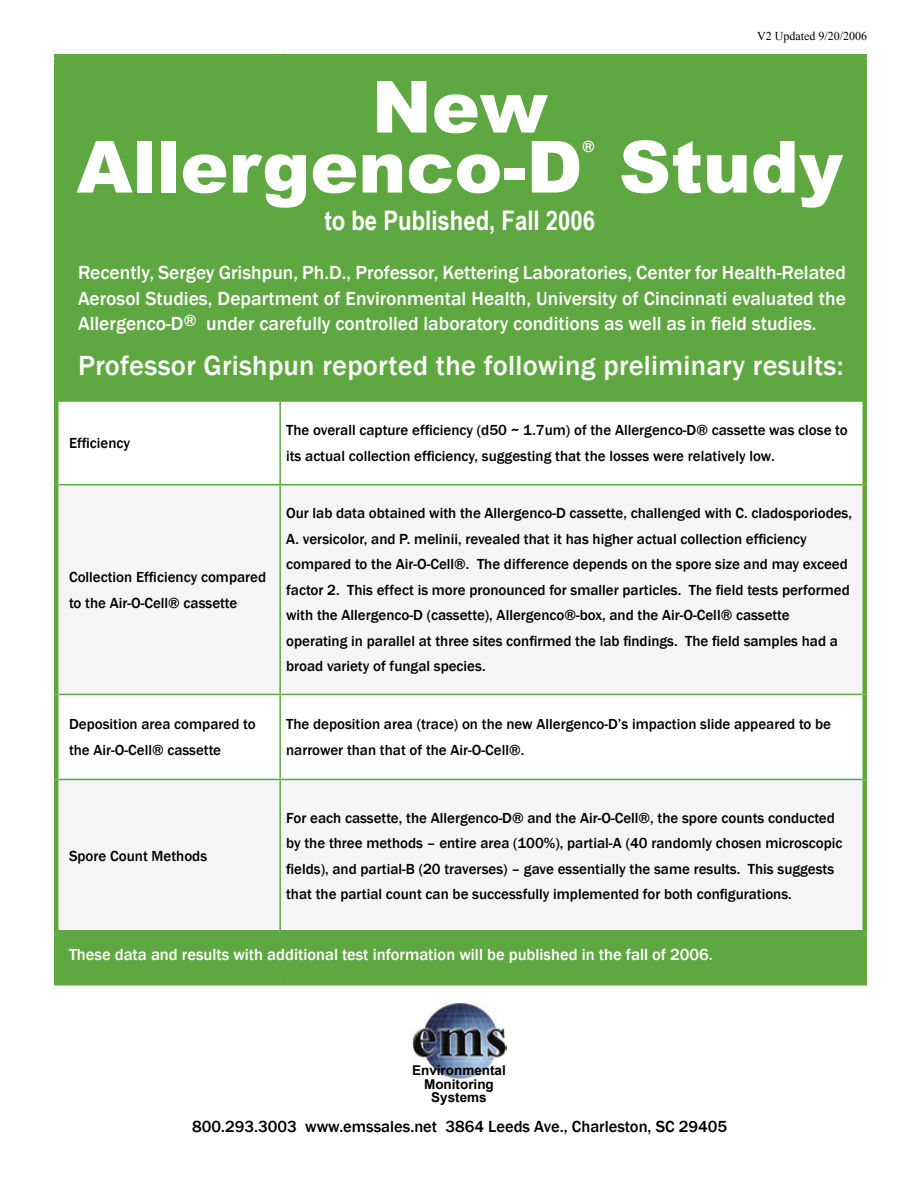
<style>
.page{position:relative;width:918px;height:1188px;background:#fff}
.page>*{position:absolute;margin:0;border:0;box-sizing:border-box;transform-origin:0 0}
.t1{font:900 72px/60px "Arial";color:#fff}
.t2{font:500 28.5px "Franklin Gothic";letter-spacing:.01em;color:#fff}
.t3{font:700 27px "Arial Narrow";color:#fff}
.t4{font:500 19.5px/25.5px "Franklin Gothic";color:#fff;text-align:justify}
.t5{font:500 16.5px "Franklin Gothic";color:#fff}
.t6{font:500 16.5px "Franklin Gothic";color:#000}
.t7{font:500 15px/25.5px "Franklin Gothic";color:#000}
.t8{font:700 13.5px/13.5px "Arial";color:#000;text-align:center}
.t9{font:12px "Times New Roman";color:#000}
</style>
<div class="page">
<div style="left:58px;top:58px;width:804px;height:342px;background:#5fa841"></div>
<svg style="left:58px;top:485px;width:804px;height:445px;fill:#f5f5f5"></svg>
<div style="left:58px;top:935px;width:804px;height:46px;background:#5fa841"></div>
<hr style="left:54px;top:54px;width:226px;height:4px;background:#5fa841">
<hr style="left:54px;top:58px;width:4px;height:343px;background:#5fa841">
<hr style="left:280px;top:54px;width:587px;height:4px;background:#5fa841">
<div style="left:862px;top:58px;width:5px;height:343px;background:#5fa841"></div>
<hr style="left:54px;top:401px;width:4px;height:84px;background:#5fa841">
<div style="left:862px;top:401px;width:5px;height:84px;background:#5fa841"></div>
<hr style="left:54px;top:485px;width:4px;height:209px;background:#5fa841">
<div style="left:862px;top:485px;width:5px;height:209px;background:#5fa841"></div>
<hr style="left:54px;top:694px;width:4px;height:85px;background:#5fa841">
<div style="left:862px;top:694px;width:5px;height:85px;background:#5fa841"></div>
<hr style="left:54px;top:779px;width:4px;height:151px;background:#5fa841">
<div style="left:862px;top:779px;width:5px;height:151px;background:#5fa841"></div>
<div style="left:54px;top:930px;width:225px;height:5px;background:#5fa841"></div>
<hr style="left:54px;top:935px;width:4px;height:46px;background:#5fa841">
<div style="left:281px;top:930px;width:586px;height:5px;background:#5fa841"></div>
<div style="left:862px;top:935px;width:5px;height:46px;background:#5fa841"></div>
<div style="left:54px;top:981px;width:226px;height:5px;background:#5fa841"></div>
<div style="left:280px;top:981px;width:587px;height:5px;background:#5fa841"></div>
<hr style="left:279px;top:58px;width:2px;height:342px;background:#5fa841">
<hr style="left:58px;top:400px;width:222px;height:2px;background:#5fa841">
<hr style="left:280px;top:400px;width:582px;height:2px;background:#5fa841">
<hr style="left:279px;top:402px;width:2px;height:82px;background:#5fa841">
<hr style="left:58px;top:484px;width:222px;height:1px;background:#5fa841">
<hr style="left:280px;top:484px;width:582px;height:1px;background:#5fa841">
<hr style="left:279px;top:485px;width:2px;height:209px;background:#5fa841">
<hr style="left:58px;top:694px;width:222px;height:1px;background:#5fa841">
<hr style="left:280px;top:694px;width:582px;height:1px;background:#5fa841">
<hr style="left:279px;top:695px;width:2px;height:84px;background:#5fa841">
<hr style="left:58px;top:779px;width:222px;height:1px;background:#5fa841">
<hr style="left:280px;top:779px;width:582px;height:1px;background:#5fa841">
<hr style="left:279px;top:780px;width:2px;height:152px;background:#5fa841">
<hr style="left:279px;top:932px;width:2px;height:49px;background:#5fa841">
<img style="left:411px;top:1002px;width:96px;height:77px">
<p class="t9" style="left:757px;top:28px;width:111px">V2 Updated 9/20/2006</p>
<h1 class="t1" style="left:76px;top:75px;width:507px;text-indent:295px">New<br>Allergenco-D</h1>
<p class="t5" style="left:582px;top:136px;width:14px">®</p>
<h1 class="t1" style="left:619px;top:135px;width:225px">Study</h1>
<h3 class="t3" style="left:324px;top:200px;width:272px">to be Published, Fall 2006</h3>
<p class="t4" style="left:78px;top:260px;width:770px">Recently, Sergey Grishpun, Ph.D., Professor, Kettering Laboratories, Center for Health-Related Aerosol Studies, Department of Environmental Health, University of Cincinnati evaluated the Allergenco-D<sup>®</sup> under carefully controlled laboratory conditions as well as in field studies.</p>
<h2 class="t2" style="left:78px;top:348px;width:767px">Professor Grishpun reported the following preliminary results:</h2>
<p class="t7" style="left:69px;top:431px;width:63px">Efficiency</p>
<p class="t7" style="left:69px;top:564px;width:199px">Collection Efficiency compared to the Air-O-Cell® cassette</p>
<p class="t7" style="left:286px;top:418px;width:563px">The overall capture efficiency (d50 ~ 1.7um) of the Allergenco-D® cassette was close to its actual collection efficiency, suggesting that the losses were relatively low.</p>
<p class="t7" style="left:286px;top:501px;width:567px">Our lab data obtained with the Allergenco-D cassette, challenged with C. cladosporiodes, A. versicolor, and P. melinii, revealed that it has higher actual collection efficiency compared to the Air-O-Cell®. The difference depends on the spore size and may exceed factor 2. This effect is more pronounced for smaller particles. The field tests performed with the Allergenco-D (cassette), Allergenco®-box, and the Air-O-Cell® cassette operating in parallel at three sites confirmed the lab findings. The field samples had a broad variety of fungal species.</p>
<p class="t7" style="left:69px;top:712px;width:188px">Deposition area compared to the Air-O-Cell® cassette</p>
<p class="t7" style="left:286px;top:712px;width:546px">The deposition area (trace) on the new Allergenco-D’s impaction slide appeared to be narrower than that of the Air-O-Cell®.</p>
<p class="t7" style="left:69px;top:844px;width:140px">Spore Count Methods</p>
<p class="t7" style="left:286px;top:805px;width:558px">For each cassette, the Allergenco-D® and the Air-O-Cell®, the spore counts conducted by the three methods – entire area (100%), partial-A (40 randomly chosen microscopic fields), and partial-B (20 traverses) – gave essentially the same results. This suggests that the partial count can be successfully implemented for both configurations.</p>
<p class="t5" style="left:69px;top:944px;width:645px">These data and results with additional test information will be published in the fall of 2006.</p>
<p class="t8" style="left:412px;top:1064px;width:95px">Environmental<br>Monitoring<br>Systems</p>
<p class="t6" style="left:192px;top:1116px;width:536px">800.293.3003 www.emssales.net 3864 Leeds Ave., Charleston, SC 29405</p>
</div>
